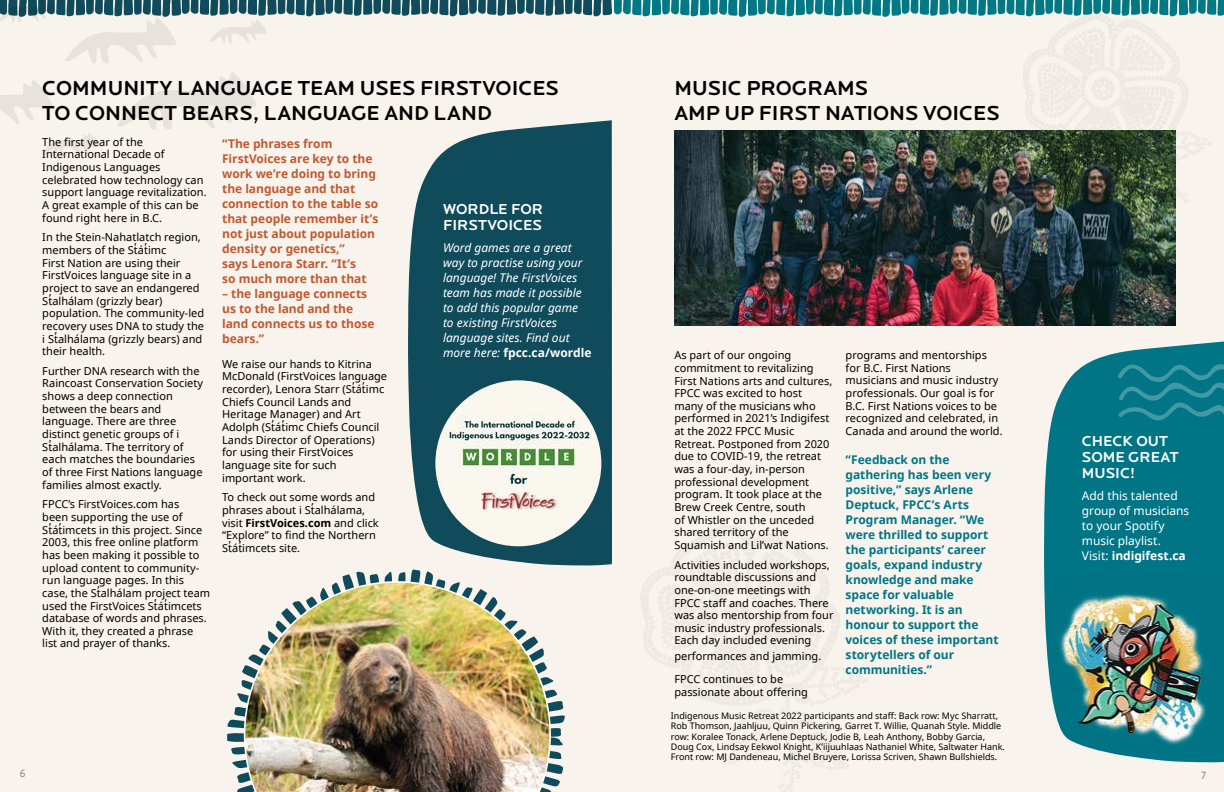
<style>
.page{position:relative;width:1224px;height:792px;background:#f8f3ec}
.page>*{position:absolute;margin:0;border:0;box-sizing:border-box;transform-origin:0 0}
.t1{font:500 21px/25.2px "Locator Display";color:#000}
.t2{font:500 15px/16px "Locator Display";color:#fff}
.t3{font:700 12px/15px "BC Sans";letter-spacing:-.005em;color:#007586}
.t4{font:700 12px/15px "BC Sans";letter-spacing:-.005em;color:#c15931}
.t5{font:italic 12px/15px "BC Sans";letter-spacing:-.005em;color:#fff}
.t6{font:12px/15px "BC Sans";letter-spacing:-.005em;color:#fff}
.t7{font:11px/12.6px "BC Sans";color:#000}
.t8{font:11px "Scala Sans OT";color:#7a796c}
.t9{font:9px/10.3px "BC Sans";color:#000}
.s1{font-weight:700}
.s2{font-weight:700;font-style:normal}
</style>
<div class="page">
<svg style="left:1044px;top:341px;width:180px;height:421px;background:#1d8492"></svg>
<img style="left:1044px;top:574px;width:180px;height:180px">
<svg style="left:1117px;top:360px;width:107px;height:61px;background:#107d8d"></svg>
<img style="left:674px;top:130px;width:502px;height:195px">
<svg style="left:0;top:0;width:1224px;height:65px"></svg>
<svg style="left:117px;top:72px;width:139px;height:58px"></svg>
<svg style="left:0;top:80px;width:99px;height:76px"></svg>
<svg style="left:408px;top:119px;width:204px;height:446px;background:#2a5d6b"></svg>
<div style="left:434px;top:379px;width:168px;height:168px;background:#f9f6ed;border-radius:50%"></div>
<img style="left:434px;top:398px;width:168px;height:130px">
<svg style="left:227px;top:569px;width:338px;height:223px"></svg>
<img style="left:244px;top:581px;width:307px;height:211px">
<h1 class="t1" style="left:42px;top:76px;width:518px">COMMUNITY LANGUAGE TEAM USES FIRSTVOICES<br>TO CONNECT BEARS, LANGUAGE AND LAND</h1>
<p class="t7" style="left:42px;top:136px;width:166px">The firs t year of the<br>International Decade of<br>Indigenous Languages celebrated how technology can support language revitalization.<br>A great example of this can be found right here in B.C.</p>
<p class="t7" style="left:42px;top:231px;width:163px">In the Stein-Nahatlatch region, members of the St̓át̓imc<br>First Nation are using their<br>FirstVoices language site in a project to save an endangered<br>St̓alhálam (grizzly bear) population. The community-led recovery uses DNA to study the i St̓alhálama (grizzly bears) and their health.</p>
<p class="t7" style="left:42px;top:365px;width:162px">Further DNA research with the<br>Raincoast Conservation Society shows a deep connection between the bears and language. There are three distinct genetic groups of i<br>St̓alhálama. The territory of each matches the boundaries of three First Nations language families almost exactly.</p>
<p class="t7" style="left:42px;top:498px;width:169px">FPCC’s FirstVoices.com has<br>been supporting the use of<br>St̓át̓imcets in this project. Since<br>2003, this free online platform has been making it possible to upload content to community&shy;run language pages. In this case, the St̓alhálam project team used the FirstVoices St̓át̓imcets database of words and phrases.<br>With it, they created a phrase list and prayer of thanks.</p>
<p class="t4" style="left:222px;top:137px;width:158px">“The phrases from<br>FirstVoices are key to the work we’re doing to bring the language and that connection to the table so that people remember it’s not just about population density or genetics,”<br>says Lenora Starr. “It’s<br>so much more than that</p>
<p class="t4" style="left:222px;top:287px;width:154px">– the language connects us to the land and the land connects us to those bears.”</p>
<p class="t7" style="left:222px;top:358px;width:166px">We raise our hands to Kitrina<br>McDonald (FirstVoices language recorder), Lenora Starr (St̓át̓imc<br>Chiefs Council Lands and<br>Heritage Manager) and Art<br>Adolph (St̓át̓imc Chiefs Council<br>Lands Director of Operations) for using their FirstVoices language site for such important work.</p>
<p class="t7" style="left:222px;top:491px;width:158px">To check out some words and phrases about i St̓alhálama, visit <span class="s1">FirstVoices.com</span> and click “Explore” to find the Northern<br>St̓át̓imcets site.</p>
<h2 class="t2" style="left:443px;top:202px;width:102px">WORDLE FOR<br>FIRSTVOICES</h2>
<p class="t5" style="left:443px;top:241px;width:150px">Word games are a great way to practise using your language! The FirstVoices team has made it possible to add this popular game to existing FirstVoices language sites. Find out more here: <span class="s2">fpcc.ca/wordle</span></p>
<h1 class="t1" style="left:674px;top:76px;width:327px">MUSIC PROGRAMS<br>AMP UP FIRST NATIONS VOICES</h1>
<p class="t7" style="left:674px;top:349px;width:159px">As part of our ongoing commitment to revitalizing<br>First Nations arts and cultures,<br>FPCC was excited to host many of the musicians who performed in 2021’s Indigifest at the 2022 FPCC Music<br>Retreat. Postponed from 2020 due to COVID-19, the retreat was a four-day, in-person professional development program. It took place at the<br>Brew Creek Centre, south<br>of Whistler on the unceded shared territory of the<br>Squamish and Lil’wat Nations.</p>
<p class="t7" style="left:674px;top:559px;width:161px">Activities included workshops, roundtable discussions and one-on-one meetings with<br>FPCC staff and coaches. There was also mentorship from four music industry professionals.<br>Each day included evening</p>
<p class="t7" style="left:674px;top:644px;width:148px;line-height:23.6px">performances and jamming.<br>FPCC continues to be</p>
<p class="t7" style="left:674px;top:686px;width:135px">passionate about offering</p>
<p class="t7" style="left:846px;top:349px;width:159px">programs and mentorships for B.C. First Nations musicians and music industry professionals. Our goal is for<br>B.C. First Nations voices to be recognized and celebrated, in<br>Canada and around the world.</p>
<p class="t3" style="left:846px;top:453px;width:154px">“Feedback on the gathering has been very positive,” says Arlene<br>Deptuck, FPCC’s Arts<br>Program Manager. “We were thrilled to support the participants’ career goals, expand industry knowledge and make space for valuable networking. It is an honour to support the voices of these important storytellers of our communities.”</p>
<p class="t9" style="left:671px;top:711px;width:336px">Indigenous Music Retreat 2022 participants and staff: Back row: Myc Sharratt, Rob Thomson, Jaahljuu, Quinn Pickering, Garret T. Willie, Quanah Style. Middle row: Koralee Tonack, Arlene Deptuck, Jodie B, Leah Anthony, Bobby Garcia, Doug Cox, Lindsay Eekwol Knight, K’iijuuhlaas Nathaniel White, Saltwater Hank.<br>Front row: MJ Dandeneau, Michel Bruyere, Lorissa Scriven, Shawn Bullshields.</p>
<h2 class="t2" style="left:1082px;top:433px;width:98px">CHECK OUT<br>SOME GREAT<br>MUSIC!</h2>
<p class="t6" style="left:1082px;top:488px;width:109px">Add this talented group of musicians to your Spotify music playlist.<br>Visit: <span class="s1">indigifest.ca</span></p>
<p class="t8" style="left:20px;top:767px;width:7px">6</p>
<p class="t8" style="left:1201px;top:767px;width:7px">7</p>
</div>
